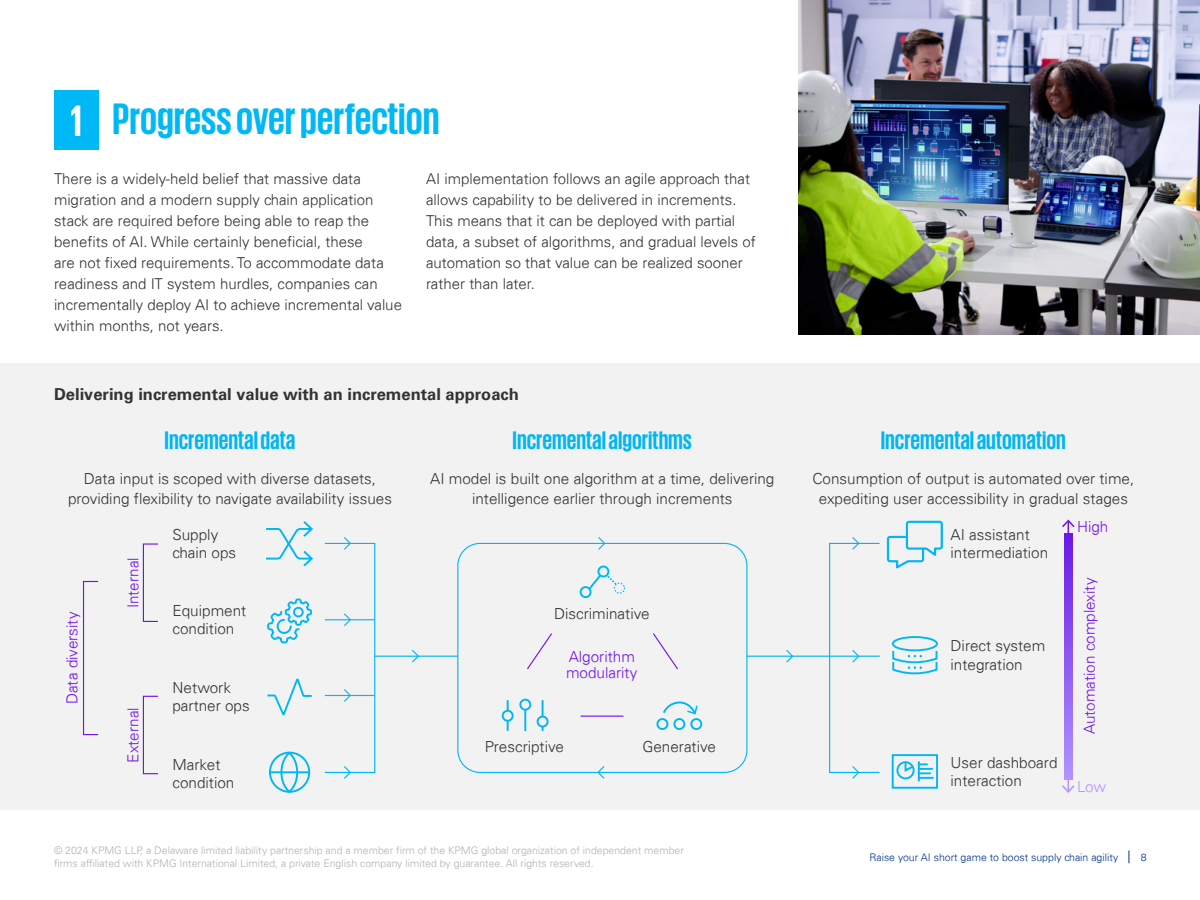
<style>
.page{position:relative;width:1200px;height:900px;background:#fff}
.page>*{position:absolute;margin:0;border:0;box-sizing:border-box;transform-origin:0 0}
.t1{font:700 45px "KPMG";color:#00b8f5}
.t2{font:700 25.95px "KPMG";color:#00b6f3}
.t3{font:700 16.5px "Univers";color:#333}
.t4{font:300 15.3px/18.3px "Univers 45";color:#333}
.t5{font:300 15.3px/15.3px "Univers 45";color:#7213e7}
.t6{font:300 15.3px "Univers 45";color:#b194ff}
.t7{font:300 15px/21px "Univers 45";color:#333}
.t8{font:300 10.5px/13.5px "Univers 45";color:#b2b2b2}
.t9{font:300 10.5px "Univers 45";color:#00338d}
.s1{color:#fff}
</style>
<div class="page">
<div style="left:0;top:364px;width:1200px;height:446px;background:#f2f2f2"></div>
<div style="left:457px;top:543px;width:290px;height:230px;border:1px solid #00b6f3;border-radius:22px"></div>
<div style="left:324px;top:543px;width:51px;height:230px;border:1px solid #00b6f3"></div>
<hr style="left:374px;top:656px;width:84px;height:1px;background:#00b6f3">
<div style="left:829px;top:543px;width:51px;height:230px;border:1px solid #00b6f3"></div>
<hr style="left:747px;top:656px;width:133px;height:1px;background:#00b6f3">
<hr style="left:325px;top:619px;width:49px;height:1px;background:#00b6f3">
<hr style="left:325px;top:695px;width:49px;height:1px;background:#00b6f3">
<div style="left:143px;top:543px;width:16px;height:79px;border:1px solid #7213e7"></div>
<div style="left:143px;top:696px;width:16px;height:78px;border:1px solid #7213e7"></div>
<div style="left:83px;top:581px;width:16px;height:154px;border:1px solid #7213e7"></div>
<svg style="left:343px;top:613px;width:9px;height:13px"></svg>
<svg style="left:343px;top:689px;width:9px;height:13px"></svg>
<svg style="left:343px;top:766px;width:9px;height:13px"></svg>
<svg style="left:851px;top:766px;width:9px;height:13px"></svg>
<svg style="left:851px;top:650px;width:9px;height:13px"></svg>
<svg style="left:851px;top:537px;width:9px;height:13px"></svg>
<svg style="left:343px;top:537px;width:9px;height:13px"></svg>
<svg style="left:411px;top:649px;width:9px;height:14px"></svg>
<svg style="left:785px;top:650px;width:9px;height:13px"></svg>
<hr style="left:581px;top:716px;width:43px;height:1px;background:#7213e7">
<svg style="left:653px;top:633px;width:25px;height:37px"></svg>
<svg style="left:527px;top:633px;width:25px;height:37px"></svg>
<svg style="left:597px;top:537px;width:9px;height:13px"></svg>
<svg style="left:596px;top:766px;width:10px;height:13px"></svg>
<svg style="left:1062px;top:520px;width:13px;height:13px"></svg>
<svg style="left:1064px;top:533px;width:8px;height:246px;background:#8d56f2"></svg>
<svg style="left:1062px;top:779px;width:13px;height:14px"></svg>
<svg style="left:267px;top:678px;width:45px;height:38px"></svg>
<div style="left:269px;top:752px;width:41px;height:41px;border:2px solid #00b6f3;border-radius:50%"></div>
<hr style="left:270px;top:771px;width:39px;height:2px;background:#00b6f3">
<svg style="left:280px;top:751px;width:19px;height:42px"></svg>
<div style="left:656px;top:718px;width:12px;height:12px;border:2px solid #00b6f3;border-radius:50%"></div>
<div style="left:673px;top:718px;width:12px;height:12px;border:2px solid #00b6f3;border-radius:50%"></div>
<div style="left:690px;top:718px;width:12px;height:12px;border:2px solid #00b6f3;border-radius:50%"></div>
<svg style="left:663px;top:701px;width:35px;height:14px"></svg>
<svg style="left:507px;top:700px;width:2px;height:10px"></svg>
<hr style="left:524px;top:710px;width:2px;height:21px;background:#00b6f3">
<div style="left:502px;top:710px;width:12px;height:12px;border:2px solid #00b6f3;border-radius:50%"></div>
<div style="left:519px;top:699px;width:12px;height:12px;border:2px solid #00b6f3;border-radius:50%"></div>
<div style="left:537px;top:716px;width:12px;height:12px;border:2px solid #00b6f3;border-radius:50%"></div>
<svg style="left:507px;top:721px;width:2px;height:10px"></svg>
<svg style="left:542px;top:700px;width:2px;height:17px"></svg>
<div style="left:580px;top:586px;width:12px;height:12px;border:2px solid #00b6f3;border-radius:50%"></div>
<svg style="left:586px;top:572px;width:30px;height:20px"></svg>
<div style="left:597px;top:566px;width:12px;height:11px;border:2px solid #00b6f3;border-radius:50%"></div>
<div style="left:614px;top:582px;width:11px;height:12px;border:2px dashed #00b6f3;border-radius:50%"></div>
<svg style="left:887px;top:521px;width:56px;height:48px"></svg>
<div style="left:892px;top:636px;width:46px;height:15px;border:2px solid #00b6f3;border-radius:50%"></div>
<svg style="left:892px;top:649px;width:46px;height:26px"></svg>
<div style="left:892px;top:754px;width:46px;height:35px;border:2px solid #00b6f3"></div>
<div style="left:896px;top:761px;width:19px;height:18px;border:2px solid #00b6f3;border-radius:50%"></div>
<hr style="left:918px;top:761px;width:2px;height:20px;background:#00b6f3">
<svg style="left:904px;top:761px;width:30px;height:18px"></svg>
<svg style="left:266px;top:521px;width:47px;height:45px"></svg>
<svg style="left:267px;top:599px;width:45px;height:44px"></svg>
<img style="left:798px;top:0;width:402px;height:334px">
<svg style="left:1129px;top:850px;width:1px;height:13px"></svg>
<div style="left:54px;top:90px;width:45px;height:60px;background:#00b8f5"></div>
<h1 class="t1" style="left:71px;top:97px;width:370px"><span class="s1">1</span> Progress over perfection</h1>
<p class="t7" style="left:54px;top:168px;width:350px">There is a widely-held belief that massive data migration and a modern supply chain application stack are required before being able to reap the benefits of AI. While certainly beneficial, these<br>are not fixed requirements. To accommodate data readiness and IT system hurdles, companies can incrementally deploy AI to achieve incremental value within months, not years.</p>
<p class="t7" style="left:426px;top:168px;width:331px">AI implementation follows an agile approach that allows capability to be delivered in increments.<br>This means that it can be deployed with partial data, a subset of algorithms, and gradual levels of automation so that value can be realized sooner rather than later.</p>
<p class="t3" style="left:54px;top:385px;width:466px">Delivering incremental value with an incremental approach</p>
<h2 class="t2" style="left:165px;top:427px;width:132px">Incremental data</h2>
<h2 class="t2" style="left:513px;top:427px;width:181px">Incremental algorithms</h2>
<h2 class="t2" style="left:881px;top:427px;width:187px">Incremental automation</h2>
<p class="t4" style="left:68px;top:469px;width:326px;line-height:19.8px;text-align:center">Data input is scoped with diverse datasets, providing flexibility to navigate availability issues</p>
<p class="t4" style="left:430px;top:469px;width:346px;line-height:19.8px;text-align:center">AI model is built one algorithm at a time, delivering intelligence earlier through increments</p>
<p class="t4" style="left:812px;top:469px;width:323px;line-height:19.8px;text-align:center">Consumption of output is automated over time, expediting user accessibility in gradual stages</p>
<p class="t5" style="left:64px;top:704px;width:94px;rotate:-90deg">Data diversity</p>
<p class="t5" style="left:125px;top:608px;width:52px;rotate:-90deg">Internal</p>
<p class="t5" style="left:125px;top:763px;width:57px;rotate:-90deg">External</p>
<p class="t4" style="left:173px;top:525px;width:65px">Supply chain ops</p>
<p class="t4" style="left:173px;top:602px;width:75px">Equipment condition</p>
<p class="t4" style="left:173px;top:678px;width:79px">Network partner ops</p>
<p class="t4" style="left:173px;top:755px;width:63px">Market condition</p>
<p class="t4" style="left:554px;top:604px;width:97px">Discriminative</p>
<p class="t5" style="left:566px;top:649px;width:73px">Algorithm modularity</p>
<p class="t4" style="left:485px;top:738px;width:81px">Prescriptive</p>
<p class="t4" style="left:642px;top:738px;width:75px">Generative</p>
<p class="t4" style="left:951px;top:525px;width:99px">AI assistant intermediation</p>
<p class="t4" style="left:951px;top:637px;width:96px">Direct system integration</p>
<p class="t4" style="left:951px;top:753px;width:108px">User dashboard interaction</p>
<p class="t5" style="left:1077px;top:519px;width:33px">High</p>
<p class="t5" style="left:1082px;top:734px;width:158px;rotate:-90deg">Automation complexity</p>
<p class="t6" style="left:1077px;top:777px;width:31px">Low</p>
<p class="t8" style="left:54px;top:843px;width:631px">© 2024 KPMG LLP, a Delaware limited liability partnership and a member firm of the KPMG global organization of independent member firms affiliated with KPMG International Limited, a private English company limited by guarantee. All rights reserved.</p>
<p class="t9" style="left:870px;top:851px;width:250px">Raise your AI short game to boost supply chain agility</p>
<p class="t9" style="left:1141px;top:851px;width:7px">8</p>
</div>
